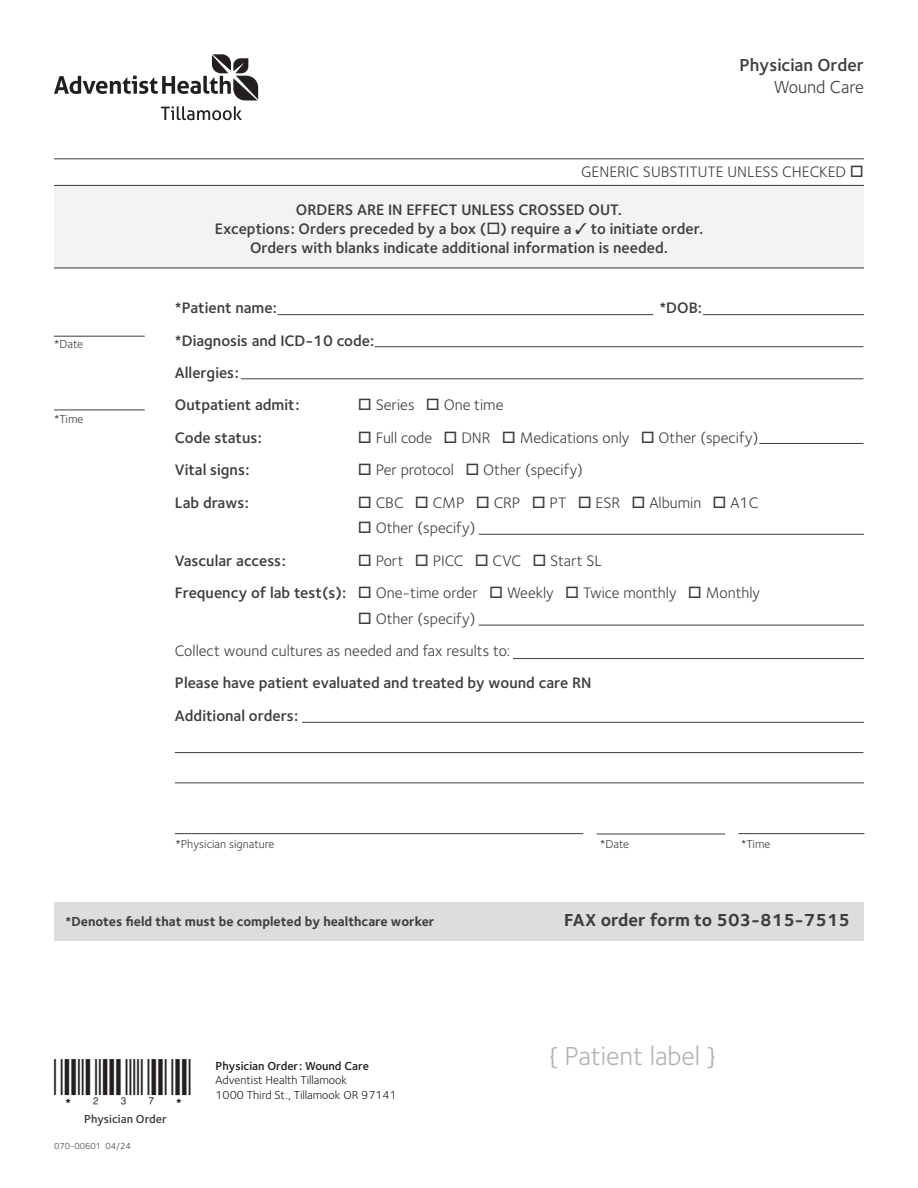
<style>
.page{position:relative;width:918px;height:1188px;background:#fff}
.page>*{position:absolute;margin:0;border:0;box-sizing:border-box;transform-origin:0 0}
.t1{font:27px "Foundry Sterling";color:#b2b3b7}
.t2{font:700 18px "Foundry Sterling";color:#3e3e3f}
.t3{font:600 18px "Foundry Sterling";color:#3e3e3f}
.t4{font:18px "Foundry Sterling";color:#3e3e3f}
.t5{font:600 15.75px/32.4px "Foundry Sterling";color:#3e3e3f}
.t6{font:15.75px/32.4px "Foundry Sterling";color:#3e3e3f}
.t7{font:700 13.5px "Foundry Sterling";color:#3e3e3f}
.t8{font:12px "Foundry Sterling";color:#231f20}
.t9{font:12px "Foundry Sterling";color:#3e3e3f}
.t10{font:600 12px "Foundry Sterling";color:#231f20}
.t11{font:600 12px "Foundry Sterling";color:#3e3e3f}
.t12{font:9px "Foundry Sterling";color:#3e3e3f}
.s1{font-weight:600}
</style>
<div class="page">
<svg style="left:54px;top:54px;width:204px;height:66px"></svg>
<div style="left:54px;top:185px;width:810px;height:83px;background:#f2f3f4"></div>
<hr style="left:54px;top:185px;width:810px;height:1px;background:#3e3e3f">
<hr style="left:54px;top:159px;width:810px;height:1px;background:#3e3e3f">
<hr style="left:54px;top:268px;width:810px;height:1px;background:#3e3e3f">
<hr style="left:54px;top:336px;width:91px;height:1px;background:#3e3e3f">
<hr style="left:278px;top:314px;width:375px;height:1px;background:#3e3e3f">
<hr style="left:241px;top:379px;width:622px;height:1px;background:#3e3e3f">
<hr style="left:703px;top:314px;width:161px;height:1px;background:#3e3e3f">
<hr style="left:54px;top:410px;width:91px;height:1px;background:#3e3e3f">
<hr style="left:375px;top:346px;width:488px;height:1px;background:#3e3e3f">
<hr style="left:302px;top:722px;width:562px;height:1px;background:#3e3e3f">
<hr style="left:175px;top:752px;width:688px;height:1px;background:#3e3e3f">
<hr style="left:175px;top:783px;width:689px;height:1px;background:#3e3e3f">
<hr style="left:759px;top:443px;width:104px;height:1px;background:#3e3e3f">
<hr style="left:479px;top:534px;width:385px;height:1px;background:#3e3e3f">
<hr style="left:479px;top:625px;width:385px;height:1px;background:#3e3e3f">
<hr style="left:513px;top:658px;width:351px;height:1px;background:#3e3e3f">
<hr style="left:175px;top:833px;width:408px;height:1px;background:#3e3e3f">
<hr style="left:597px;top:834px;width:128px;height:1px;background:#3e3e3f">
<hr style="left:738px;top:833px;width:127px;height:1px;background:#3e3e3f">
<div style="left:54px;top:902px;width:810px;height:39px;background:#dcdddf"></div>
<p class="t3" style="left:740px;top:55px;width:126px">Physician Order</p>
<p class="t4" style="left:774px;top:76px;width:92px">Wound Care</p>
<p class="t9" style="left:54px;top:337px;width:31px">*Date</p>
<p class="t9" style="left:54px;top:412px;width:31px">*Time</p>
<p class="t6" style="left:581px;top:156px;width:284px">GENERIC SUBSTITUTE UNLESS CHECKED □</p>
<p class="t5" style="left:215px;top:201px;width:490px;line-height:18.9px;text-align:center">ORDERS ARE IN EFFECT UNLESS CROSSED OUT.<br>Exceptions: Orders preceded by a box (□) require a ✓ to initiate order.<br>Orders with blanks indicate additional information is needed.</p>
<p class="t5" style="left:175px;top:292px;width:103px">*Patient name:</p>
<p class="t5" style="left:659px;top:292px;width:44px">*DOB:</p>
<p class="t5" style="left:175px;top:325px;width:201px">*Diagnosis and ICD-10 code:<br>Allergies:<br>Outpatient admit:</p>
<p class="t6" style="left:358px;top:389px;width:147px">□ Series □ One time</p>
<p class="t5" style="left:175px;top:422px;width:89px">Code status:</p>
<p class="t6" style="left:358px;top:421px;width:402px">□ Full code □ DNR □ Medications only □ Other (specify)</p>
<p class="t5" style="left:175px;top:454px;width:76px">Vital signs:</p>
<p class="t6" style="left:358px;top:454px;width:227px">□ Per protocol □ Other (specify)</p>
<p class="t5" style="left:175px;top:487px;width:76px">Lab draws:</p>
<p class="t6" style="left:358px;top:486px;width:402px">□ CBC □ CMP □ CRP □ PT □ ESR □ Albumin □ A1C</p>
<p class="t6" style="left:358px;top:512px;width:119px">□ Other (specify)</p>
<p class="t5" style="left:175px;top:545px;width:112px">Vascular access:</p>
<p class="t6" style="left:175px;top:544px;width:587px;text-indent:183px">□ Port □ PICC □ CVC □ Start SL<br><span class="s1">Frequency of lab test(s):</span> □ One-time order □ Weekly □ Twice monthly □ Monthly</p>
<p class="t6" style="left:175px;top:602px;width:337px;text-indent:183px">□ Other (specify)<br>Collect wound cultures as needed and fax results to:</p>
<p class="t5" style="left:175px;top:667px;width:418px">Please have patient evaluated and treated by wound care RN<br>Additional orders:</p>
<p class="t9" style="left:176px;top:837px;width:101px">*Physician signature</p>
<p class="t9" style="left:600px;top:837px;width:31px">*Date</p>
<p class="t9" style="left:741px;top:837px;width:31px">*Time</p>
<p class="t7" style="left:66px;top:913px;width:370px">*Denotes field that must be completed by healthcare worker</p>
<p class="t2" style="left:564px;top:909px;width:287px">FAX order form to 503-815-7515</p>
<p class="t8" style="left:109px;top:1088px;width:289px">✓ 1000 Third St., Tillamook OR 97141</p>
<p class="t10" style="left:216px;top:1059px;width:155px">Physician Order: Wound Care</p>
<p class="t8" style="left:216px;top:1073px;width:133px">Adventist Health Tillamook</p>
<p class="t11" style="left:84px;top:1112px;width:84px">Physician Order</p>
<p class="t12" style="left:54px;top:1141px;width:78px">070-00601 04/24</p>
<h1 class="t1" style="left:549px;top:1040px;width:168px">{ Patient label }</h1>
</div>
